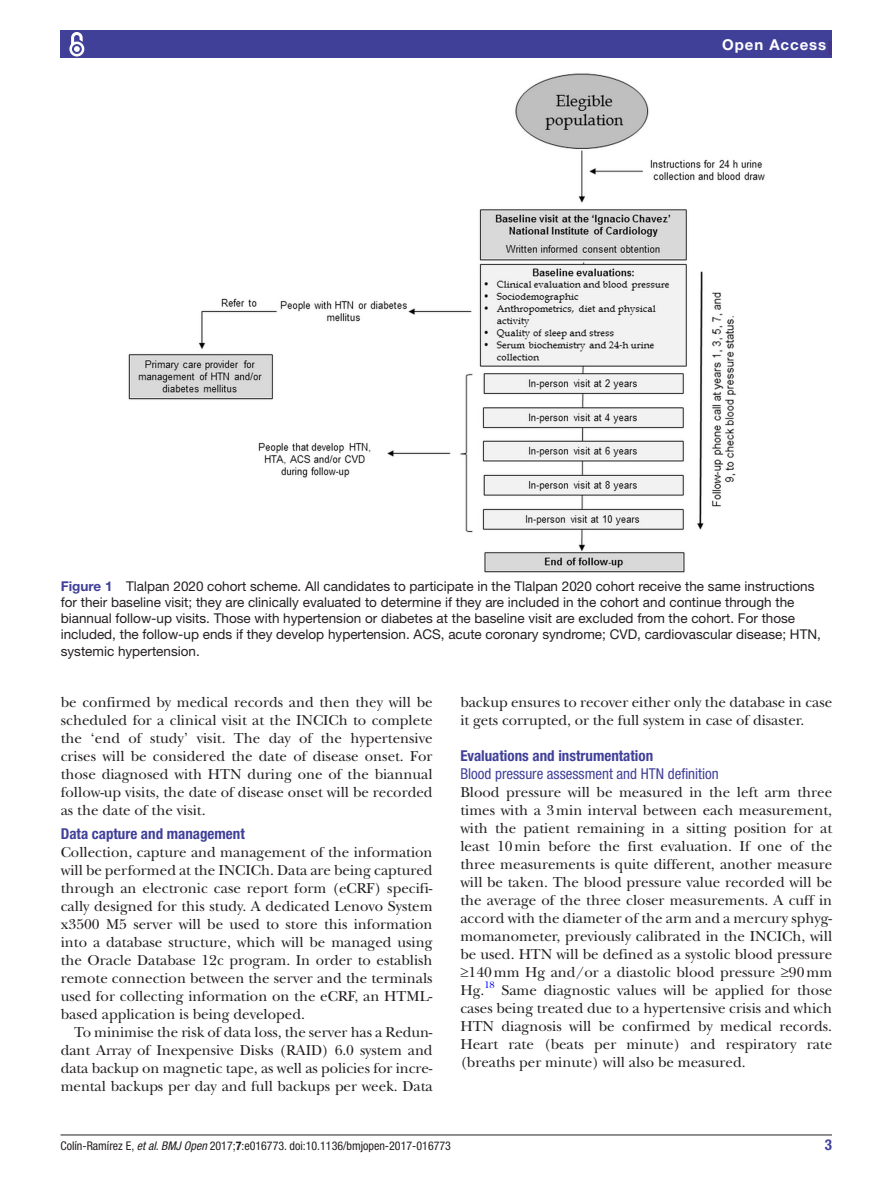
<style>
.page{position:relative;width:893px;height:1191px;background:#fff}
.page>*{position:absolute;margin:0;border:0;box-sizing:border-box;transform-origin:0 0}
.t1{font:15px/18px "New Baskerville";color:#231f20;text-align:justify}
.t2{font:700 condensed 15px "Helvetica Neue LT Std";color:#414099}
.t3{font:condensed 15px "Helvetica Neue LT Std";color:#414099}
.t4{font:700 15px "Helvetica Neue LT Std";letter-spacing:.065em;color:#fff}
.t5{font:13.5px/16.2px "Helvetica Neue LT Std";color:#231f20}
.t6{font:condensed 12px "Helvetica Neue LT Std";color:#231f20}
.t7{font:9.9px "New Baskerville";color:#00f}
.s1{font-weight:700;color:#414099}
.s2{font-style:italic}
.s3{font-weight:700}
</style>
<div class="page">
<hr style="left:61px;top:1134px;width:771px;height:1px;background:#231f20">
<div style="left:61px;top:31px;width:771px;height:27px;background:#414099"></div>
<svg style="left:828px;top:41px;width:4px;height:14px"></svg>
<svg style="left:69px;top:32px;width:16px;height:25px"></svg>
<img style="left:128px;top:73px;width:637px;height:500px">
<p class="t4" style="left:722px;top:35px;width:106px">Open Access</p>
<p class="t5" style="left:61px;top:577px;width:762px"><span class="s1">Figure 1</span> Tlalpan 2020 cohort scheme. All candidates to participate in the Tlalpan 2020 cohort receive the same instructions for their baseline visit; they are clinically evaluated to determine if they are included in the cohort and continue through the biannual follow-up visits. Those with hypertension or diabetes at the baseline visit are excluded from the cohort. For those included, the follow-up ends if they develop hypertension. ACS, acute coronary syndrome; CVD, cardiovascular disease; HTN, systemic hypertension.</p>
<p class="t1" style="left:61px;top:693px;width:373px">be confirmed by medical records and then they will be scheduled for a clinical visit at the INCICh to complete the ‘end of study’ visit. The day of the hypertensive crises will be considered the date of disease onset. For those diagnosed with HTN during one of the biannual follow-up visits, the date of disease onset will be recorded as the date of the visit.</p>
<p class="t2" style="left:61px;top:825px;width:186px">Data capture and management</p>
<p class="t1" style="left:61px;top:843px;width:373px">Collection, capture and management of the information will be performed at the INCICh. Data are being captured through an electronic case report form (eCRF) specifi&shy;cally designed for this study. A dedicated Lenovo System x3500 M5 server will be used to store this information into a database structure, which will be managed using the Oracle Database 12c program. In order to establish remote connection between the server and the terminals used for collecting information on the eCRF, an HTML&shy;based application is being developed.</p>
<p class="t1" style="left:61px;top:1023px;width:373px;text-indent:14px">To minimise the risk of data loss, the server has a Redun&shy;dant Array of Inexpensive Disks (RAID) 6.0 system and data backup on magnetic tape, as well as policies for incre&shy;mental backups per day and full backups per week. Data</p>
<p class="t1" style="left:460px;top:693px;width:373px">backup ensures to recover either only the database in case it gets corrupted, or the full system in case of disaster.</p>
<p class="t2" style="left:460px;top:746px;width:194px">Evaluations and instrumentation</p>
<p class="t3" style="left:460px;top:765px;width:260px">Blood pressure assessment and HTN definition</p>
<p class="t1" style="left:460px;top:783px;width:373px">Blood pressure will be measured in the left arm three times with a 3min interval between each measurement, with the patient remaining in a sitting position for at least 10min before the first evaluation. If one of the three measurements is quite different, another measure will be taken. The blood pressure value recorded will be the average of the three closer measurements. A cuff in accord with the diameter of the arm and a mercury sphyg&shy;momanometer, previously calibrated in the INCICh, will be used. HTN will be defined as a systolic blood pressure ≥140mm Hg and/or a diastolic blood pressure ≥90mm Hg.</p>
<p class="t7" style="left:484px;top:979px;width:12px">18</p>
<p class="t1" style="left:460px;top:981px;width:373px;text-indent:41px">Same diagnostic values will be applied for those cases being treated due to a hypertensive crisis and which HTN diagnosis will be confirmed by medical records.<br>Heart rate (beats per minute) and respiratory rate (breaths per minute) will also be measured.</p>
<p class="t6" style="left:61px;top:1138px;width:392px">Colín-Ramírez E, <span class="s2">et al</span>. <span class="s2">BMJ Open</span> 2017;<span class="s3">7</span>:e016773. doi:10.1136/bmjopen-2017-016773</p>
<p class="t2" style="left:825px;top:1135px;width:9px">3</p>
</div>
